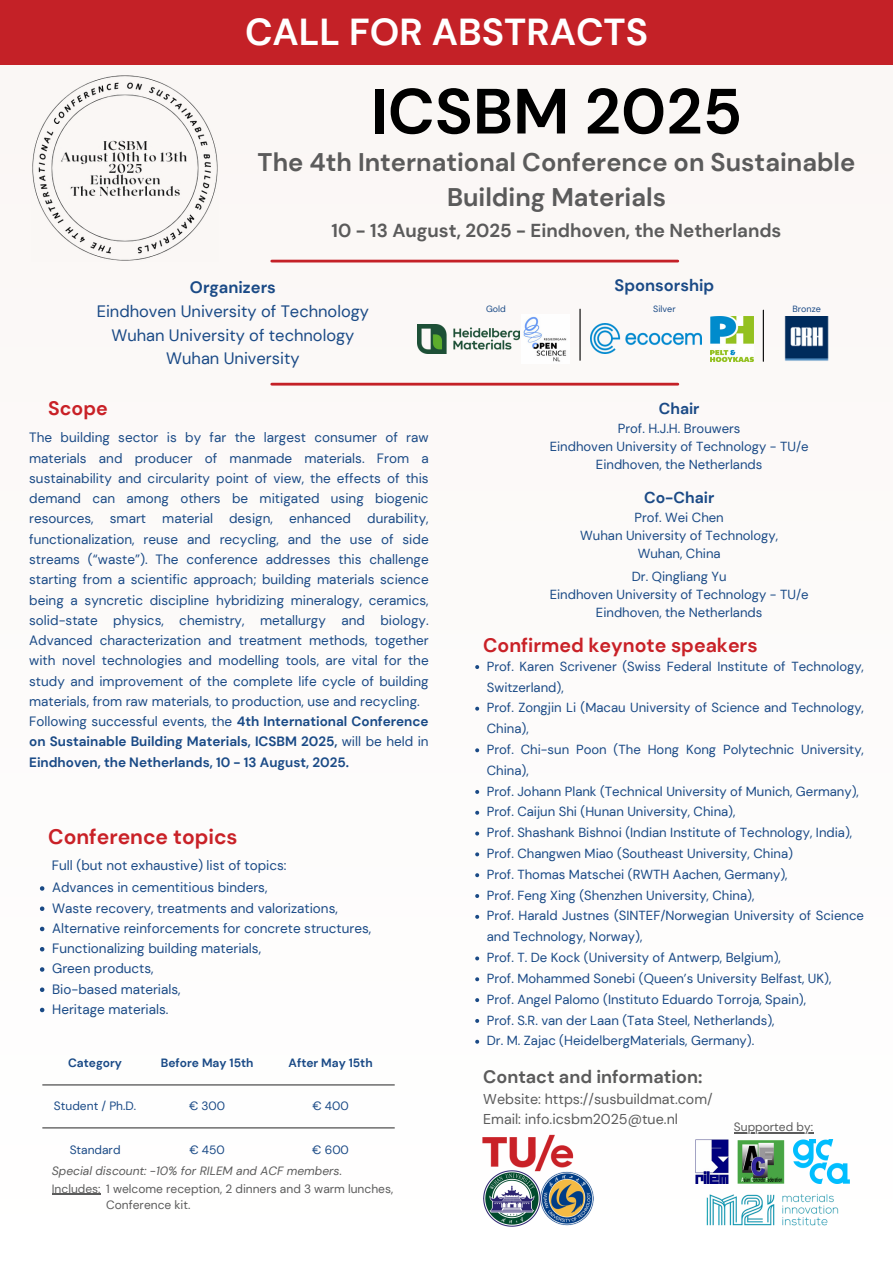
<style>
.page{position:relative;width:893px;height:1263px;background:#fff}
.page>*{position:absolute;margin:0;border:0;box-sizing:border-box;transform-origin:0 0}
.t1{font:700 63.75px "DM Sans";color:#000}
.t2{font:700 37.5px "DM Sans";color:#fff}
.t3{font:700 25.42px/35.4px "DM Sans";color:#5b5b5b;text-align:center}
.t4{font:700 21px "DM Sans";color:#c92127}
.t5{font:700 19.5px "DM Sans";color:#c92127}
.t6{font:700 18.75px "DM Sans";color:#5b5b5b}
.t7{font:700 18px "DM Sans";color:#5b5b5b}
.t8{font:16.5px "DM Sans";color:#1a4a86}
.t9{font:700 16.5px "DM Sans";color:#1a4a86}
.t10{font:700 15.75px "DM Sans";color:#1a4a86}
.t11{font:14.25px "DM Sans";color:#5b5b5b}
.t12{font:13.5px/20.2px "DM Sans";color:#1a4a86;text-align:justify}
.t13{font:700 13.5px/20.2px "DM Sans";color:#1a4a86;text-align:justify}
.t14{font:13.12px/20.9px "DM Sans";color:#1a4a86}
.t15{font:12px "DM Sans";color:#5b5b5b}
.t16{font:italic 12px "DM Sans";color:#5b5b5b}
.t17{font:12px "DM Sans";color:#1a4a86}
.t18{font:700 12px "DM Sans";color:#1a4a86}
.t19{font:9px "DM Sans";color:#1a4a86}
.s1{font-weight:400}
</style>
<div class="page">
<hr style="left:42px;top:1084px;width:353px;height:1px;background:#545454">
<hr style="left:42px;top:1127px;width:353px;height:1px;background:#545454">
<hr style="left:272px;top:260px;width:406px;height:2px;background:#c42127">
<hr style="left:272px;top:383px;width:406px;height:3px;background:#c42127">
<img style="left:32px;top:75px;width:186px;height:186px">
<div style="left:0;top:0;width:893px;height:65px;background:#c42127"></div>
<img style="left:591px;top:323px;width:110px;height:30px">
<img style="left:418px;top:324px;width:101px;height:30px">
<img style="left:523px;top:316px;width:44px;height:46px">
<img style="left:484px;top:1173px;width:110px;height:54px">
<img style="left:482px;top:1134px;width:93px;height:39px">
<img style="left:793px;top:1140px;width:56px;height:44px">
<img style="left:737px;top:1140px;width:48px;height:44px">
<img style="left:695px;top:1140px;width:34px;height:44px">
<img style="left:706px;top:1193px;width:133px;height:33px">
<img style="left:785px;top:316px;width:43px;height:45px">
<img style="left:710px;top:316px;width:43px;height:45px">
<svg style="left:40px;top:886px;width:4px;height:5px"></svg>
<svg style="left:40px;top:906px;width:4px;height:5px"></svg>
<svg style="left:40px;top:927px;width:4px;height:4px"></svg>
<svg style="left:40px;top:947px;width:4px;height:4px"></svg>
<svg style="left:40px;top:967px;width:4px;height:5px"></svg>
<svg style="left:40px;top:987px;width:4px;height:5px"></svg>
<svg style="left:40px;top:1008px;width:4px;height:4px"></svg>
<svg style="left:475px;top:665px;width:4px;height:4px"></svg>
<svg style="left:475px;top:707px;width:4px;height:4px"></svg>
<svg style="left:475px;top:748px;width:4px;height:4px"></svg>
<svg style="left:475px;top:790px;width:4px;height:4px"></svg>
<svg style="left:475px;top:811px;width:4px;height:4px"></svg>
<svg style="left:475px;top:831px;width:4px;height:4px"></svg>
<svg style="left:475px;top:852px;width:4px;height:4px"></svg>
<svg style="left:475px;top:873px;width:4px;height:4px"></svg>
<svg style="left:475px;top:894px;width:4px;height:4px"></svg>
<svg style="left:475px;top:915px;width:4px;height:4px"></svg>
<svg style="left:475px;top:956px;width:4px;height:4px"></svg>
<svg style="left:475px;top:977px;width:4px;height:4px"></svg>
<svg style="left:475px;top:998px;width:4px;height:4px"></svg>
<svg style="left:475px;top:1019px;width:4px;height:4px"></svg>
<svg style="left:475px;top:1040px;width:4px;height:4px"></svg>
<hr style="left:52px;top:1194px;width:49px;height:1px;background:#5b5b5b">
<hr style="left:734px;top:1132px;width:79px;height:1px;background:#5b5b5b">
<hr style="left:579px;top:309px;width:1px;height:51px;background:#000">
<hr style="left:763px;top:310px;width:1px;height:51px;background:#000">
<p class="t2" style="left:245px;top:8px;width:405px">CALL FOR ABSTRACTS</p>
<p class="t1" style="left:371px;top:70px;width:373px">ICSBM 2025</p>
<p class="t3" style="left:258px;top:145px;width:599px">The 4th International Conference on Sustainable<br>Building Materials</p>
<p class="t6" style="left:332px;top:218px;width:451px">10 - 13 August, 2025 - Eindhoven, the Netherlands</p>
<p class="t9" style="left:190px;top:277px;width:87px">Organizers</p>
<p class="t9" style="left:614px;top:275px;width:101px">Sponsorship</p>
<p class="t8" style="left:97px;top:301px;width:274px">Eindhoven University of Technology</p>
<p class="t8" style="left:111px;top:324px;width:245px">Wuhan University of technology</p>
<p class="t8" style="left:166px;top:347px;width:135px">Wuhan University</p>
<p class="t5" style="left:48px;top:396px;width:61px">Scope</p>
<p class="t12" style="left:29px;top:428px;width:401px">The building sector is by far the largest consumer of raw materials and producer of manmade materials. From a sustainability and circularity point of view, the effects of this demand can among others be mitigated using biogenic resources, smart material design, enhanced durability, functionalization, reuse and recycling, and the use of side streams (“waste”). The conference addresses this challenge starting from a scientific approach; building materials science being a syncretic discipline hybridizing mineralogy, ceramics, solid-state physics, chemistry, metallurgy and biology.<br>Advanced characterization and treatment methods, together with novel technologies and modelling tools, are vital for the study and improvement of the complete life cycle of building materials, from raw materials, to production, use and recycling.</p>
<p class="t13" style="left:29px;top:711px;width:401px"><span class="s1">Following successful events, the</span> 4th International Conference on Sustainable Building Materials, ICSBM 2025, <span class="s1">will be held in </span>Eindhoven, the Netherlands, 10 - 13 August, 2025.</p>
<p class="t4" style="left:48px;top:823px;width:191px">Conference topics</p>
<p class="t12" style="left:52px;top:878px;width:217px">Advances in cementitious binders,</p>
<h4 class="t12" style="left:52px;top:898px;width:287px">Waste recovery, treatments and valorizations,</h4>
<p class="t12" style="left:52px;top:918px;width:320px">Alternative reinforcements for concrete structures,</p>
<p class="t12" style="left:52px;top:938px;width:210px">Functionalizing building materials,</p>
<h4 class="t12" style="left:52px;top:959px;width:103px">Green products,</h4>
<p class="t12" style="left:52px;top:979px;width:130px">Bio-based materials,</p>
<p class="t12" style="left:52px;top:999px;width:118px">Heritage materials.</p>
<p class="t12" style="left:52px;top:855px;width:236px">Full (but not exhaustive) list of topics:</p>
<h2 class="t18" style="left:68px;top:1055px;width:55px">Category</h2>
<p class="t18" style="left:161px;top:1055px;width:94px">Before May 15th</p>
<h1 class="t18" style="left:289px;top:1055px;width:86px">After May 15th</h1>
<h3 class="t17" style="left:54px;top:1098px;width:84px">Student / Ph.D.</h3>
<p class="t17" style="left:189px;top:1098px;width:38px">€ 300</p>
<p class="t17" style="left:312px;top:1098px;width:38px">€ 400</p>
<h5 class="t17" style="left:70px;top:1142px;width:52px">Standard</h5>
<h6 class="t17" style="left:189px;top:1142px;width:37px">€ 450</h6>
<h6 class="t17" style="left:312px;top:1142px;width:38px">€ 600</h6>
<p class="t16" style="left:52px;top:1163px;width:292px">Special discount: -10% for RILEM and ACF members.</p>
<p class="t15" style="left:52px;top:1181px;width:50px">Includes:</p>
<p class="t15" style="left:106px;top:1181px;width:288px">1 welcome reception, 2 dinners and 3 warm lunches,</p>
<p class="t15" style="left:106px;top:1197px;width:86px">Conference kit.</p>
<p class="t19" style="left:486px;top:303px;width:21px">Gold</p>
<p class="t19" style="left:653px;top:303px;width:24px">Silver</p>
<p class="t19" style="left:792px;top:303px;width:30px">Bronze</p>
<h6 class="t10" style="left:659px;top:398px;width:42px">Chair</h6>
<p class="t14" style="left:618px;top:418px;width:124px">Prof. H.J.H. Brouwers</p>
<p class="t14" style="left:550px;top:436px;width:260px">Eindhoven University of Technology - TU/e</p>
<p class="t14" style="left:596px;top:454px;width:168px">Eindhoven, the Netherlands</p>
<p class="t10" style="left:644px;top:487px;width:72px">Co-Chair</p>
<p class="t14" style="left:634px;top:507px;width:91px">Prof. Wei Chen</p>
<p class="t14" style="left:580px;top:525px;width:199px">Wuhan University of Technology,</p>
<h4 class="t14" style="left:638px;top:543px;width:84px">Wuhan, China</h4>
<p class="t14" style="left:632px;top:566px;width:96px">Dr. Qingliang Yu</p>
<p class="t14" style="left:550px;top:584px;width:260px">Eindhoven University of Technology - TU/e</p>
<p class="t14" style="left:596px;top:602px;width:168px">Eindhoven, the Netherlands</p>
<p class="t5" style="left:483px;top:632px;width:276px">Confirmed keynote speakers</p>
<p class="t14" style="left:487px;top:656px;width:379px">Prof. Karen Scrivener (Swiss Federal Institute of Technology,<br>Switzerland),</p>
<p class="t14" style="left:487px;top:697px;width:379px">Prof. Zongjin Li (Macau University of Science and Technology,<br>China),</p>
<p class="t14" style="left:487px;top:739px;width:379px">Prof. Chi-sun Poon (The Hong Kong Polytechnic University,<br>China),</p>
<p class="t14" style="left:487px;top:781px;width:374px">Prof. Johann Plank (Technical University of Munich, Germany),</p>
<p class="t14" style="left:487px;top:801px;width:250px">Prof. Caijun Shi (Hunan University, China),</p>
<p class="t14" style="left:487px;top:822px;width:367px">Prof. Shashank Bishnoi (Indian Institute of Technology, India),</p>
<p class="t14" style="left:487px;top:843px;width:308px">Prof. Changwen Miao (Southeast University, China)</p>
<p class="t14" style="left:487px;top:864px;width:302px">Prof. Thomas Matschei (RWTH Aachen, Germany),</p>
<p class="t14" style="left:487px;top:885px;width:269px">Prof. Feng Xing (Shenzhen University, China),</p>
<p class="t14" style="left:487px;top:905px;width:379px">Prof. Harald Justnes (SINTEF/Norwegian University of Science and Technology, Norway),</p>
<p class="t14" style="left:487px;top:947px;width:295px">Prof. T. De Kock (University of Antwerp, Belgium),</p>
<p class="t14" style="left:487px;top:968px;width:346px">Prof. Mohammed Sonebi (Queen’s University Belfast, UK),</p>
<p class="t14" style="left:487px;top:989px;width:321px">Prof. Angel Palomo (Instituto Eduardo Torroja, Spain),</p>
<p class="t14" style="left:487px;top:1010px;width:289px">Prof. S.R. van der Laan (Tata Steel, Netherlands),</p>
<h6 class="t14" style="left:487px;top:1030px;width:269px">Dr. M. Zajac (HeidelbergMaterials, Germany).</h6>
<p class="t7" style="left:483px;top:1065px;width:221px">Contact and information:</p>
<p class="t11" style="left:483px;top:1090px;width:231px">Website: https://susbuildmat.com/</p>
<p class="t11" style="left:483px;top:1110px;width:196px">Email: info.icsbm2025@tue.nl</p>
<p class="t15" style="left:734px;top:1119px;width:81px">Supported by:</p>
</div>
